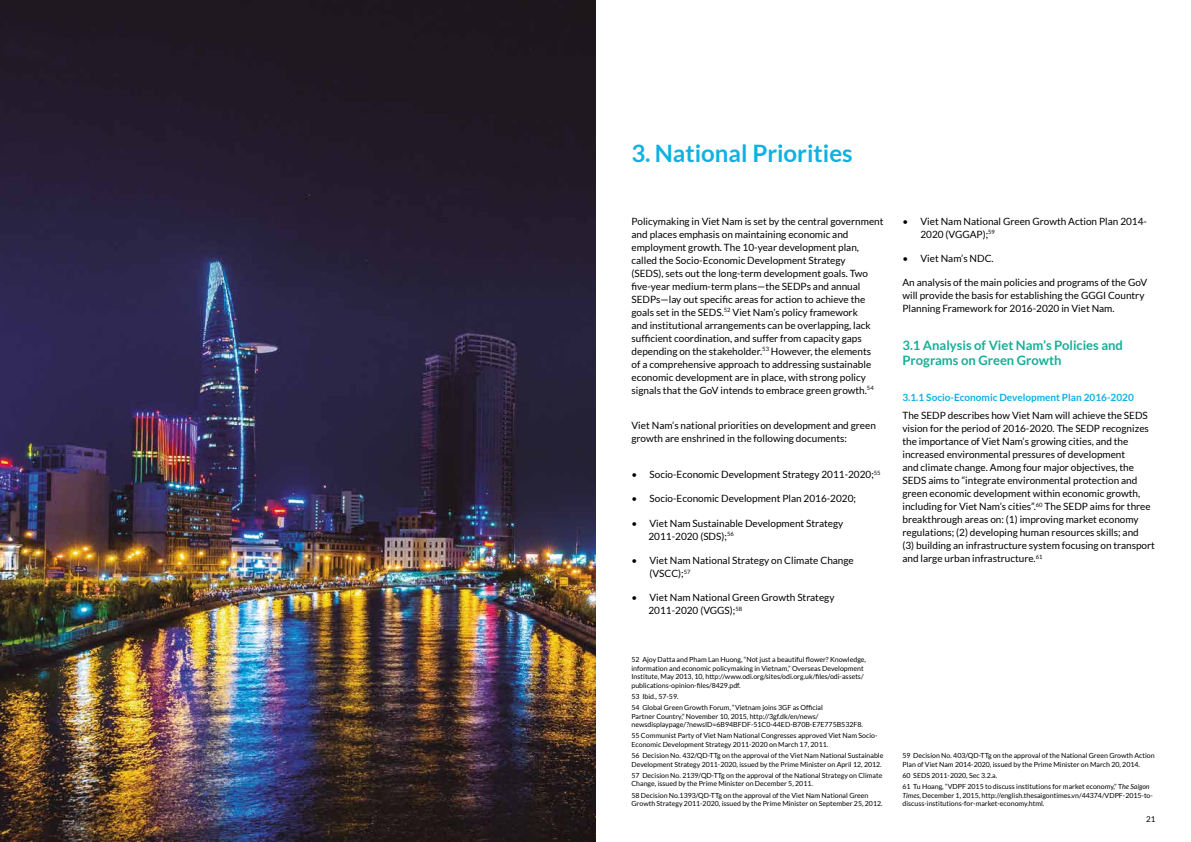
<style>
.page{position:relative;width:1191px;height:842px;background:#fff}
.page>*{position:absolute;margin:0;border:0;box-sizing:border-box;transform-origin:0 0}
.t1{font:700 24px "Lato";color:#0fb1e3}
.t2{font:700 13px/15px "Lato";color:#15af97}
.t3{font:10px/13px "Lato";color:#000}
.t4{font:700 10px "Lato";color:#0fb1e3}
.t5{font:8px "Lato";color:#000}
.t6{font:7px/8.4px "Lato";color:#000}
.s1{font-style:italic}
</style>
<div class="page">
<img style="left:0;top:0;width:595px;height:842px">
<h1 class="t1" style="left:631px;top:140px;width:223px">3. National Priorities</h1>
<p class="t3" style="left:631px;top:214px;width:253px">Policymaking in Viet Nam is set by the central government and places emphasis on maintaining economic and employment growth. The 10-year development plan, called the Socio-Economic Development Strategy<br>(SEDS), sets out the long-term development goals. Two five-year medium-term plans—the SEDPs and annual SEDPs—lay out specific areas for action to achieve the goals set in the SEDS.<sup>52</sup> Viet Nam’s policy framework<br>and institutional arrangements can be overlapping, lack sufficient coordination, and suffer from capacity gaps depending on the stakeholder.<sup>53</sup> However, the elements<br>of a comprehensive approach to addressing sustainable economic development are in place, with strong policy signals that the GoV intends to embrace green growth.<sup>54</sup></p>
<p class="t3" style="left:631px;top:419px;width:246px">Viet Nam’s national priorities on development and green growth are enshrined in the following documents:</p>
<p class="t3" style="left:631px;top:468px;width:251px">• Socio-Economic Development Strategy 2011-2020;<sup>55</sup></p>
<p class="t3" style="left:631px;top:492px;width:226px">• Socio-Economic Development Plan 2016-2020;</p>
<p class="t3" style="left:648px;top:516px;width:196px;text-indent:-17px">• Viet Nam Sustainable Development Strategy<br>2011-2020 (SDS);<sup>56</sup></p>
<p class="t3" style="left:649px;top:554px;width:206px;text-indent:-18px">• Viet Nam National Strategy on Climate Change (VSCC);<sup>57</sup></p>
<p class="t3" style="left:648px;top:591px;width:187px;text-indent:-17px">• Viet Nam National Green Growth Strategy<br>2011-2020 (VGGS);<sup>58</sup></p>
<p class="t6" style="left:631px;top:655px;width:236px">52 Ajoy Datta and Pham Lan Huong, “Not just a beautiful flower? Knowledge, information and economic policymaking in Vietnam,” Overseas Development Institute, May 2013, 10, http://www.odi.org/sites/odi.org.uk/files/odi-assets/ publications-opinion-files/8429.pdf.</p>
<p class="t6" style="left:631px;top:691px;width:193px;line-height:11.3px">53 Ibid., 57-59.<br>54 Global Green Growth Forum, “Vietnam joins 3GF as Official</p>
<p class="t6" style="left:631px;top:712px;width:233px">Partner Country,” November 10, 2015, http://3gf.dk/en/news/ newsdisplaypage/?newsID=6B94BFDF-51C0-44ED-B70B-E7E775B532F8.</p>
<p class="t6" style="left:631px;top:731px;width:247px">55 Communist Party of Viet Nam National Congresses approved Viet Nam Socio-<br>Economic Development Strategy 2011-2020 on March 17, 2011.</p>
<p class="t6" style="left:631px;top:751px;width:253px">56 Decision No. 432/QD-TTg on the approval of the Viet Nam National Sustainable<br>Development Strategy 2011-2020, issued by the Prime Minister on April 12, 2012.</p>
<p class="t6" style="left:631px;top:771px;width:252px">57 Decision No. 2139/QD-TTg on the approval of the National Strategy on Climate<br>Change, issued by the Prime Minister on December 5, 2011.</p>
<p class="t6" style="left:631px;top:791px;width:253px">58 Decision No.1393/QD-TTg on the approval of the Viet Nam National Green<br>Growth Strategy 2011-2020, issued by the Prime Minister on September 25, 2012.</p>
<p class="t3" style="left:920px;top:214px;width:228px;text-indent:-18px">• Viet Nam National Green Growth Action Plan 2014-<br>2020 (VGGAP);<sup>59</sup></p>
<p class="t3" style="left:902px;top:252px;width:93px">• Viet Nam’s NDC.</p>
<p class="t3" style="left:902px;top:276px;width:246px">An analysis of the main policies and programs of the GoV will provide the basis for establishing the GGGI Country<br>Planning Framework for 2016-2020 in Viet Nam.</p>
<h2 class="t2" style="left:902px;top:337px;width:222px">3.1 Analysis of Viet Nam’s Policies and<br>Programs on Green Growth</h2>
<p class="t4" style="left:902px;top:391px;width:233px">3.1.1 Socio-Economic Development Plan 2016-2020</p>
<p class="t3" style="left:902px;top:409px;width:254px">The SEDP describes how Viet Nam will achieve the SEDS vision for the period of 2016-2020. The SEDP recognizes the importance of Viet Nam’s growing cities, and the increased environmental pressures of development<br>and climate change. Among four major objectives, the SEDS aims to “integrate environmental protection and green economic development within economic growth, including for Viet Nam’s cities”.<sup>60</sup> The SEDP aims for three breakthrough areas on: (1) improving market economy regulations; (2) developing human resources skills; and<br>(3) building an infrastructure system focusing on transport and large urban infrastructure.<sup>61</sup></p>
<p class="t6" style="left:902px;top:751px;width:254px">59 Decision No. 403/QD-TTg on the approval of the National Green Growth Action<br>Plan of Viet Nam 2014-2020, issued by the Prime Minister on March 20, 2014.</p>
<p class="t6" style="left:902px;top:770px;width:249px;line-height:11.3px">60 SEDS 2011-2020, Sec 3.2.a.<br>61 Tu Hoang, “VDPF 2015 to discuss institutions for market economy,” T<span class="s1">he Saigon</span></p>
<p class="t6" style="left:902px;top:791px;width:252px"><span class="s1">Times</span>, December 1, 2015, http://english.thesaigontimes.vn/44374/VDPF-2015-to&shy;discuss-institutions-for-market-economy.html.</p>
<p class="t5" style="left:1146px;top:815px;width:11px">21</p>
</div>
